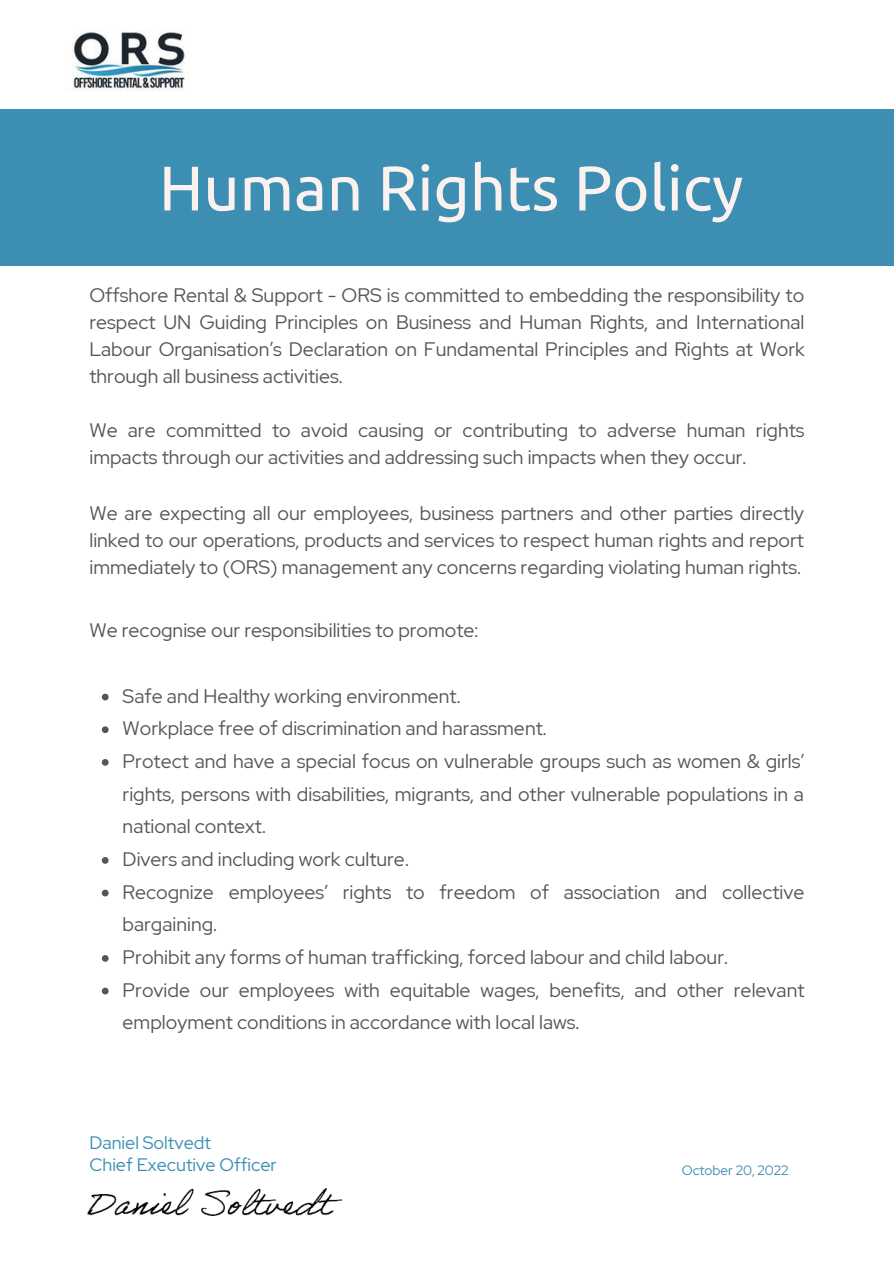
<style>
.page{position:relative;width:894px;height:1264px;background:#fff}
.page>*{position:absolute;margin:0;border:0;box-sizing:border-box;transform-origin:0 0}
.t1{font:63px "Ubuntu";color:#fbf2f0}
.t2{font:19.5px/32.7px "Red Hat Display";color:#565656}
.t3{font:18px/21.5px "Red Hat Display";color:#3c8eb3}
.t4{font:13.5px "Red Hat Display";color:#3c8eb3}
</style>
<div class="page">
<div style="left:0;top:109px;width:893px;height:156px;background:#3c8eb3"></div>
<img style="left:73px;top:31px;width:112px;height:61px">
<svg style="left:102px;top:693px;width:7px;height:7px"></svg>
<svg style="left:102px;top:726px;width:7px;height:7px"></svg>
<svg style="left:102px;top:759px;width:7px;height:6px"></svg>
<svg style="left:102px;top:857px;width:7px;height:6px"></svg>
<svg style="left:102px;top:889px;width:7px;height:7px"></svg>
<svg style="left:102px;top:955px;width:7px;height:6px"></svg>
<svg style="left:102px;top:987px;width:7px;height:7px"></svg>
<img style="left:87px;top:1188px;width:256px;height:28px">
<h1 class="t1" style="left:159px;top:150px;width:586px">Human Rights Policy</h1>
<p class="t2" style="left:89px;top:281px;width:716px;line-height:27px;text-align:justify">Offshore Rental &amp; Support - ORS is committed to embedding the responsibility to respect UN Guiding Principles on Business and Human Rights, and International Labour Organisation’s Declaration on Fundamental Principles and Rights at Work through all business activities.</p>
<p class="t2" style="left:89px;top:416px;width:716px;line-height:27px">We are committed to avoid causing or contributing to adverse human rights impacts through our activities and addressing such impacts when they occur.</p>
<p class="t2" style="left:89px;top:499px;width:716px;line-height:27px;text-align:justify">We are expecting all our employees, business partners and other parties directly linked to our operations, products and services to respect human rights and report immediately to (ORS) management any concerns regarding violating human rights.</p>
<p class="t2" style="left:89px;top:613px;width:390px">We recognise our responsibilities to promote:</p>
<p class="t2" style="left:123px;top:679px;width:683px">Safe and Healthy working environment.<br>Workplace free of discrimination and harassment.<br>Protect and have a special focus on vulnerable groups such as women &amp; girls’ rights, persons with disabilities, migrants, and other vulnerable populations in a national context.<br>Divers and including work culture.<br>Recognize employees’ rights to freedom of association and collective bargaining.<br>Prohibit any forms of human trafficking, forced labour and child labour.<br>Provide our employees with equitable wages, benefits, and other relevant employment conditions in accordance with local laws.</p>
<p class="t3" style="left:89px;top:1131px;width:189px">Daniel Soltvedt<br>Chief Executive Officer</p>
<p class="t4" style="left:681px;top:1161px;width:108px">October 20, 2022</p>
</div>
